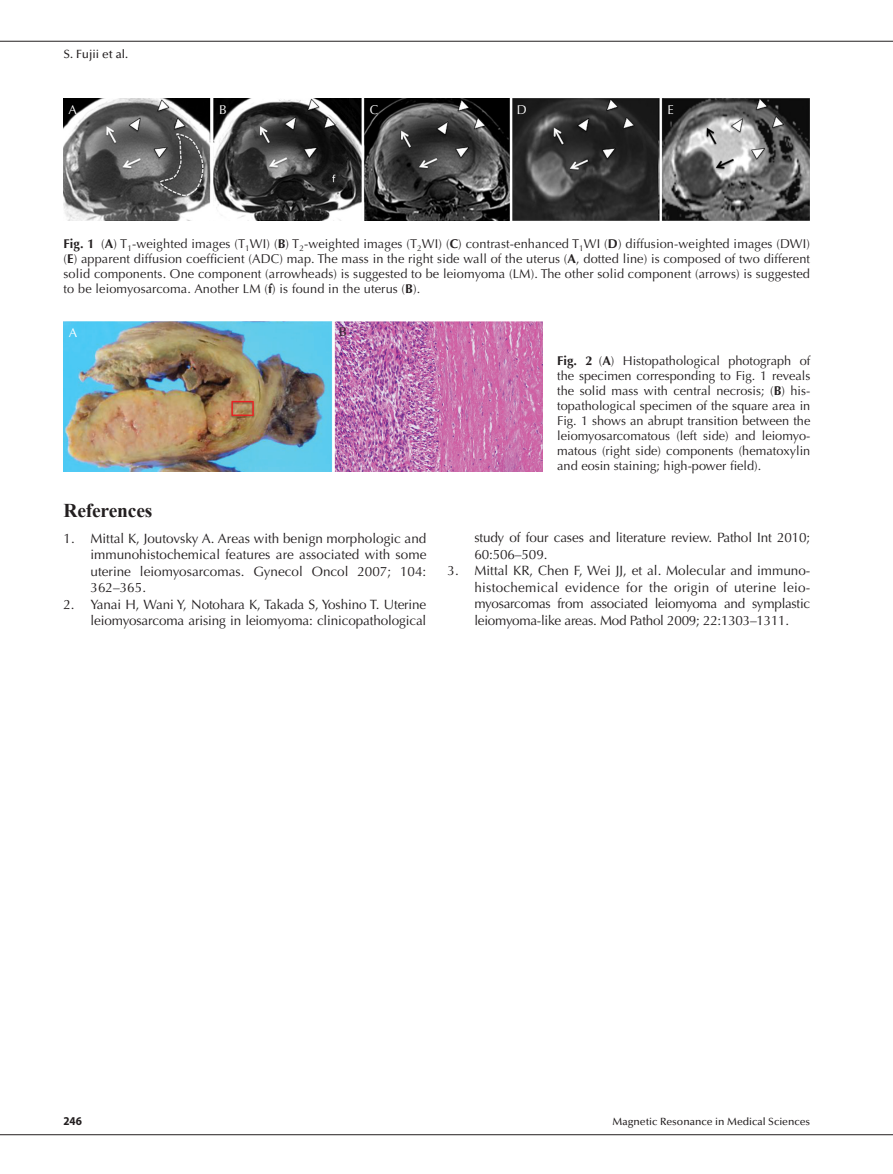
<style>
.page{position:relative;width:893px;height:1174px;background:#fff}
.page>*{position:absolute;margin:0;border:0;box-sizing:border-box;transform-origin:0 0}
.t1{font:700 19.5px "Times New Roman";letter-spacing:-.01em;color:#231f20}
.Reference_Tx{font:13.5px/16.5px "Optima LT Std";letter-spacing:-.01em;color:#231f20;text-align:justify}
.Table_Fig_Box_Title{font:12.75px/15px "Optima LT Std";color:#231f20;text-align:justify}
.Table_Fig_Box_Title-2{font:12.75px "Optima LT Std";color:#fff}
.t2{font:500 12px "Optima LT Std";color:#231f20}
.t3{font:700 semi-condensed 12px "Myriad Pro";color:#231f20}
.t4{font:500 10.5px "Optima LT Std";color:#231f20}
.s1{font-weight:700}
</style>
<div class="page">
<hr style="left:0;top:41px;width:893px;height:1px;background:#231f20">
<hr style="left:0;top:1134px;width:893px;height:1px;background:#231f20">
<img style="left:63px;top:99px;width:747px;height:122px">
<img style="left:63px;top:322px;width:479px;height:149px">
<p class="t2" style="left:64px;top:48px;width:66px">S. Fujii et al.</p>
<p class="Table_Fig_Box_Title-2" style="left:69px;top:102px;width:10px">A</p>
<p class="Table_Fig_Box_Title-2" style="left:219px;top:102px;width:9px">B</p>
<p class="Table_Fig_Box_Title-2" style="left:370px;top:102px;width:10px">C</p>
<p class="Table_Fig_Box_Title-2" style="left:517px;top:102px;width:11px">D</p>
<p class="Table_Fig_Box_Title-2" style="left:668px;top:102px;width:8px">E</p>
<p class="Table_Fig_Box_Title" style="left:64px;top:236px;width:748px"><span class="s1">Fig. 1</span> (<span class="s1">A</span>) T<sub>1</sub>-weighted images (T<sub>1</sub>WI) (<span class="s1">B</span>) T<sub>2</sub>-weighted images (T<sub>2</sub>WI) (<span class="s1">C</span>) contrast-enhanced T<sub>1</sub>WI (<span class="s1">D</span>) diffusion-weighted images (DWI) (<span class="s1">E</span>) apparent diffusion coefficient (ADC) map. The mass in the right side wall of the uterus (<span class="s1">A</span>, dotted line) is composed of two different solid components. One component (arrowheads) is suggested to be leiomyoma (LM). The other solid component (arrows) is suggested to be leiomyosarcoma. Another LM (<span class="s1">f</span>) is found in the uterus (<span class="s1">B</span>).</p>
<p class="Table_Fig_Box_Title-2" style="left:69px;top:325px;width:10px">A</p>
<p class="Table_Fig_Box_Title" style="left:339px;top:325px;width:9px">B</p>
<h1 class="t1" style="left:64px;top:497px;width:90px">References</h1>
<p class="Reference_Tx" style="left:91px;top:530px;width:337px;text-indent:-27px">1. Mittal K, Joutovsky A. Areas with benign morphologic and immunohistochemical features are associated with some uterine leiomyosarcomas. Gynecol Oncol 2007; 104:<br>362–365.</p>
<p class="Reference_Tx" style="left:64px;top:596px;width:364px;text-align:right">2. Yanai H, Wani Y, Notohara K, Takada S, Yoshino T. Uterine leiomyosarcoma arising in leiomyoma: clinicopathological</p>
<p class="Table_Fig_Box_Title" style="left:557px;top:353px;width:255px"><span class="s1">Fig. 2</span> (<span class="s1">A</span>) Histopathological photograph of the specimen corresponding to Fig. 1 reveals the solid mass with central necrosis; (<span class="s1">B</span>) his&shy;topathological specimen of the square area in Fig. 1 shows an abrupt transition between the leiomyosarcomatous (left side) and leiomyo&shy;matous (right side) components (hematoxylin and eosin staining; high-power field).</p>
<p class="Reference_Tx" style="left:474px;top:529px;width:337px">study of four cases and literature review. Pathol Int 2010;<br>60:506–509.</p>
<p class="Reference_Tx" style="left:474px;top:562px;width:337px;text-indent:-27px">3. Mittal KR, Chen F, Wei JJ, et al. Molecular and immuno&shy;histochemical evidence for the origin of uterine leio&shy;myosarcomas from associated leiomyoma and symplastic leiomyoma-like areas. Mod Pathol 2009; 22:1303–1311.</p>
<p class="t3" style="left:63px;top:1114px;width:20px">246</p>
<p class="t4" style="left:612px;top:1115px;width:199px">Magnetic Resonance in Medical Sciences</p>
</div>
